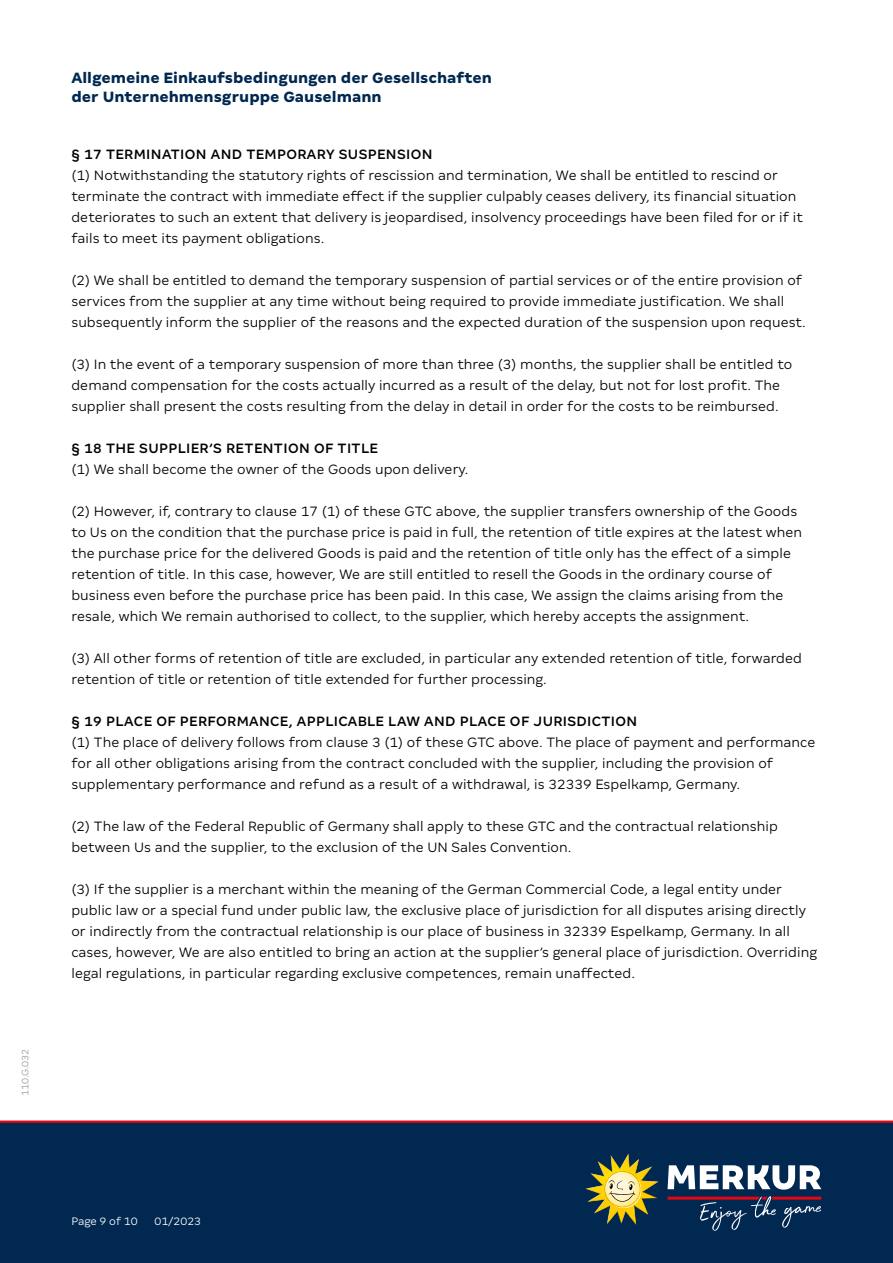
<style>
.page{position:relative;width:893px;height:1263px;background:#fff}
.page>*{position:absolute;margin:0;border:0;box-sizing:border-box;transform-origin:0 0}
.t1{font:800 16.5px/19.5px "Merkur Sans";color:#002851}
.t2{font:300 15px/21px "Merkur Sans";letter-spacing:.005em;color:#000}
.t3{font:500 15px "Merkur Sans";letter-spacing:.025em;color:#000}
.t4{font:300 12px "Merkur Sans";color:#fff}
.t5{font:300 10.5px "Merkur Sans";color:#9d9d9c}
</style>
<div class="page">
<div style="left:0;top:1121px;width:893px;height:142px;background:#002851"></div>
<hr style="left:0;top:1120px;width:893px;height:3px;background:#e30613">
<svg style="left:585px;top:1153px;width:73px;height:72px"></svg>
<svg style="left:668px;top:1165px;width:153px;height:24px"></svg>
<svg style="left:668px;top:1196px;width:153px;height:35px"></svg>
<p class="t5" style="left:19px;top:1096px;width:49px;rotate:-90deg">110.G.032</p>
<p class="t1" style="left:71px;top:67px;width:422px">Allgemeine Einkaufsbedingungen der Gesellschaften der Unternehmensgruppe Gauselmann</p>
<p class="t3" style="left:71px;top:146px;width:363px">§ 17 TERMINATION AND TEMPORARY SUSPENSION</p>
<p class="t2" style="left:71px;top:165px;width:733px">(1) Notwithstanding the statutory rights of rescission and termination, We shall be entitled to rescind or terminate the contract with immediate effect if the supplier culpably ceases delivery, its financial situation deteriorates to such an extent that delivery is jeopardised, insolvency proceedings have been filed for or if it fails to meet its payment obligations.</p>
<p class="t2" style="left:71px;top:270px;width:736px">(2) We shall be entitled to demand the temporary suspension of partial services or of the entire provision of services from the supplier at any time without being required to provide immediate justification. We shall subsequently inform the supplier of the reasons and the expected duration of the suspension upon request.</p>
<p class="t2" style="left:71px;top:354px;width:722px">(3) In the event of a temporary suspension of more than three (3) months, the supplier shall be entitled to demand compensation for the costs actually incurred as a result of the delay, but not for lost profit. The supplier shall present the costs resulting from the delay in detail in order for the costs to be reimbursed.</p>
<p class="t3" style="left:71px;top:440px;width:308px">§ 18 THE SUPPLIER’S RETENTION OF TITLE</p>
<p class="t2" style="left:71px;top:459px;width:399px">(1) We shall become the owner of the Goods upon delivery.</p>
<p class="t2" style="left:71px;top:501px;width:732px">(2) However, if, contrary to clause 17 (1) of these GTC above, the supplier transfers ownership of the Goods to Us on the condition that the purchase price is paid in full, the retention of title expires at the latest when the purchase price for the delivered Goods is paid and the retention of title only has the effect of a simple retention of title. In this case, however, We are still entitled to resell the Goods in the ordinary course of business even before the purchase price has been paid. In this case, We assign the claims arising from the resale, which We remain authorised to collect, to the supplier, which hereby accepts the assignment.</p>
<p class="t2" style="left:71px;top:648px;width:732px">(3) All other forms of retention of title are excluded, in particular any extended retention of title, forwarded retention of title or retention of title extended for further processing.</p>
<p class="t3" style="left:71px;top:713px;width:567px">§ 19 PLACE OF PERFORMANCE, APPLICABLE LAW AND PLACE OF JURISDICTION</p>
<p class="t2" style="left:71px;top:732px;width:746px">(1) The place of delivery follows from clause 3 (1) of these GTC above. The place of payment and performance for all other obligations arising from the contract concluded with the supplier, including the provision of supplementary performance and refund as a result of a withdrawal, is 32339 Espelkamp, Germany.</p>
<p class="t2" style="left:71px;top:816px;width:708px">(2) The law of the Federal Republic of Germany shall apply to these GTC and the contractual relationship between Us and the supplier, to the exclusion of the UN Sales Convention.</p>
<p class="t2" style="left:71px;top:879px;width:747px">(3) If the supplier is a merchant within the meaning of the German Commercial Code, a legal entity under public law or a special fund under public law, the exclusive place of jurisdiction for all disputes arising directly or indirectly from the contractual relationship is our place of business in 32339 Espelkamp, Germany. In all cases, however, We are also entitled to bring an action at the supplier’s general place of jurisdiction. Overriding legal regulations, in particular regarding exclusive competences, remain unaffected.</p>
<p class="t4" style="left:71px;top:1214px;width:68px">Page 9 of 10</p>
<p class="t4" style="left:154px;top:1214px;width:48px">01/2023</p>
</div>
